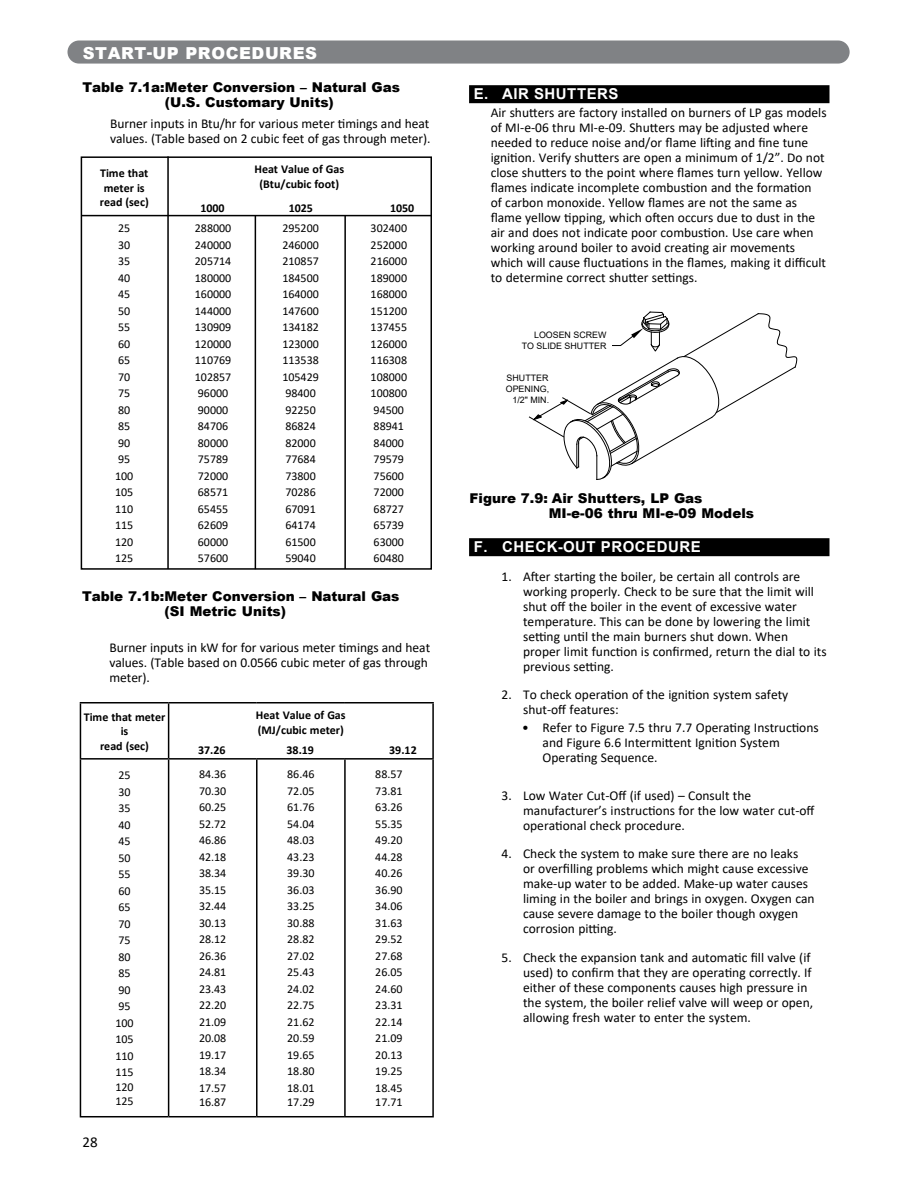
<style>
.page{position:relative;width:918px;height:1188px;background:#fff}
.page>*{position:absolute;margin:0;border:0;box-sizing:border-box;transform-origin:0 0}
.t1{font:900 16.5px "Arial";letter-spacing:.035em;color:#fff}
.t2{font:700 15px "Arial";letter-spacing:.035em;color:#fff}
.t3{font:15px "Calibri";color:#000}
.t4{font:13.5px/15px "Calibri";color:#000}
.t5{font:900 13.5px/15px "Arial";color:#000}
.t6{font:12px/16.5px "Calibri";color:#000}
.t7{font:700 12px/14.4px "Calibri";color:#000;text-align:center}
.t8{font:8.85px/10.6px "Arial";color:#000;text-align:right}
</style>
<div class="page">
<div style="left:68px;top:40px;width:782px;height:24px;background:#808285;border-radius:12px"></div>
<div style="left:469px;top:85px;width:361px;height:18px;background:#000"></div>
<div style="left:469px;top:538px;width:361px;height:18px;background:#000"></div>
<svg style="left:81px;top:704px;width:89px;height:412px"></svg>
<hr style="left:80px;top:702px;width:89px;height:2px;background:#000">
<hr style="left:80px;top:704px;width:1px;height:54px;background:#000">
<hr style="left:169px;top:702px;width:88px;height:2px;background:#000">
<hr style="left:168px;top:704px;width:1px;height:54px;background:#000">
<hr style="left:257px;top:702px;width:88px;height:2px;background:#000">
<hr style="left:345px;top:702px;width:89px;height:2px;background:#000">
<hr style="left:432px;top:704px;width:2px;height:54px;background:#000">
<hr style="left:80px;top:758px;width:89px;height:2px;background:#000">
<hr style="left:80px;top:760px;width:1px;height:356px;background:#000">
<hr style="left:169px;top:758px;width:88px;height:2px;background:#000">
<hr style="left:168px;top:760px;width:1px;height:356px;background:#000">
<hr style="left:257px;top:758px;width:88px;height:2px;background:#000">
<hr style="left:256px;top:760px;width:2px;height:356px;background:#000">
<hr style="left:345px;top:758px;width:89px;height:2px;background:#000">
<hr style="left:344px;top:760px;width:2px;height:356px;background:#000">
<hr style="left:432px;top:760px;width:2px;height:356px;background:#000">
<hr style="left:80px;top:1116px;width:89px;height:1px;background:#000">
<hr style="left:169px;top:1116px;width:88px;height:1px;background:#000">
<hr style="left:257px;top:1116px;width:88px;height:1px;background:#000">
<hr style="left:345px;top:1116px;width:89px;height:1px;background:#000">
<div style="left:81px;top:156px;width:351px;height:414px;border:2px solid #000"></div>
<hr style="left:82px;top:215px;width:350px;height:1px;background:#000">
<hr style="left:167px;top:156px;width:2px;height:413px;background:#000">
<hr style="left:255px;top:215px;width:1px;height:354px;background:#000">
<hr style="left:344px;top:216px;width:2px;height:353px;background:#000">
<svg style="left:528px;top:311px;width:270px;height:169px"></svg>
<p class="t1" style="left:83px;top:41px;width:236px">START-UP PROCEDURES</p>
<p class="t5" style="left:165px;top:79px;width:237px;text-indent:-82px">Table 7.1a:Meter Conversion – Natural Gas (U.S. Customary Units)</p>
<p class="t4" style="left:110px;top:116px;width:322px">Burner inputs in Btu/hr for various meter timings and heat values. (Table based on 2 cubic feet of gas through meter).</p>
<p class="t7" style="left:100px;top:166px;width:50px">Time that meter is read (sec)</p>
<p class="t7" style="left:254px;top:162px;width:91px">Heat Value of Gas (Btu/cubic foot)</p>
<p class="t7" style="left:200px;top:200px;width:26px">1000</p>
<p class="t7" style="left:289px;top:200px;width:26px">1025</p>
<p class="t7" style="left:390px;top:200px;width:26px">1050</p>
<p class="t6" style="left:115px;top:219px;width:20px">25<br>30<br>35<br>40<br>45<br>50<br>55<br>60<br>65<br>70<br>75<br>80<br>85<br>90<br>95<br>100<br>105<br>110<br>115<br>120<br>125</p>
<p class="t6" style="left:282px;top:219px;width:38px">295200<br>246000<br>210857<br>184500<br>164000<br>147600<br>134182<br>123000<br>113538<br>105429<br>98400<br>92250<br>86824<br>82000<br>77684<br>73800<br>70286<br>67091<br>64174<br>61500<br>59040</p>
<p class="t6" style="left:371px;top:219px;width:38px">302400<br>252000<br>216000<br>189000<br>168000<br>151200<br>137455<br>126000<br>116308<br>108000<br>100800<br>94500<br>88941<br>84000<br>79579<br>75600<br>72000<br>68727<br>65739<br>63000<br>60480</p>
<p class="t6" style="left:195px;top:219px;width:38px">288000<br>240000<br>205714<br>180000<br>160000<br>144000<br>130909<br>120000<br>110769<br>102857<br>96000<br>90000<br>84706<br>80000<br>75789<br>72000<br>68571<br>65455<br>62609<br>60000<br>57600</p>
<p class="t5" style="left:165px;top:588px;width:237px;text-indent:-82px">Table 7.1b:Meter Conversion – Natural Gas (SI Metric Units)</p>
<p class="t4" style="left:110px;top:639px;width:322px">Burner inputs in kW for for various meter timings and heat values. (Table based on 0.0566 cubic meter of gas through meter).</p>
<p class="t7" style="left:84px;top:710px;width:83px">Time that meter is<br>read (sec)</p>
<p class="t7" style="left:256px;top:708px;width:91px;text-align:left">Heat Value of Gas (MJ/cubic meter)</p>
<p class="t7" style="left:198px;top:743px;width:29px">37.26</p>
<p class="t7" style="left:287px;top:743px;width:29px">38.19</p>
<p class="t7" style="left:389px;top:743px;width:29px">39.12</p>
<p class="t3" style="left:82px;top:1131px;width:17px">28</p>
<p class="t6" style="left:115px;top:767px;width:20px">25<br>30<br>35<br>40<br>45<br>50<br>55<br>60<br>65<br>70<br>75<br>80<br>85<br>90<br>95<br>100<br>105<br>110<br>115</p>
<p class="t6" style="left:115px;top:1079px;width:20px;line-height:14.4px">120<br>125</p>
<p class="t6" style="left:199px;top:766px;width:29px;text-align:justify">84.36<br>70.30<br>60.25<br>52.72<br>46.86<br>42.18<br>38.34<br>35.15<br>32.44<br>30.13<br>28.12<br>26.36<br>24.81<br>23.43<br>22.20<br>21.09<br>20.08<br>19.17<br>18.34<br>17.57</p>
<p class="t6" style="left:199px;top:1094px;width:29px">16.87</p>
<p class="t6" style="left:287px;top:766px;width:29px;text-align:justify">86.46<br>72.05<br>61.76<br>54.04<br>48.03<br>43.23<br>39.30<br>36.03<br>33.25<br>30.88<br>28.82<br>27.02<br>25.43<br>24.02<br>22.75<br>21.62<br>20.59<br>19.65<br>18.80<br>18.01</p>
<p class="t6" style="left:287px;top:1094px;width:29px">17.29</p>
<p class="t6" style="left:375px;top:766px;width:29px;text-align:justify">88.57<br>73.81<br>63.26<br>55.35<br>49.20<br>44.28<br>40.26<br>36.90<br>34.06<br>31.63<br>29.52<br>27.68<br>26.05<br>24.60<br>23.31<br>22.14<br>21.09<br>20.13<br>19.25<br>18.45</p>
<p class="t6" style="left:375px;top:1094px;width:29px">17.71</p>
<p class="t2" style="left:474px;top:84px;width:146px">E. AIR SHUTTERS</p>
<p class="t4" style="left:491px;top:105px;width:337px">Air shutters are factory installed on burners of LP gas models of MI-e-06 thru MI-e-09. Shutters may be adjusted where needed to reduce noise and/or flame lifting and fine tune ignition. Verify shutters are open a minimum of 1/2”. Do not close shutters to the point where flames turn yellow. Yellow flames indicate incomplete combustion and the formation<br>of carbon monoxide. Yellow flames are not the same as flame yellow tipping, which often occurs due to dust in the air and does not indicate poor combustion. Use care when working around boiler to avoid creating air movements which will cause fluctuations in the flames, making it difficult to determine correct shutter settings.</p>
<p class="t8" style="left:522px;top:330px;width:86px">LOOSEN SCREW<br>TO SLIDE SHUTTER</p>
<p class="t8" style="left:506px;top:373px;width:45px">SHUTTER<br>OPENING,<br>1/2" MIN.</p>
<p class="t5" style="left:549px;top:490px;width:207px;text-indent:-79px">Figure 7.9: Air Shutters, LP Gas<br>MI-e-06 thru MI-e-09 Models</p>
<p class="t2" style="left:474px;top:537px;width:228px">F. CHECK-OUT PROCEDURE</p>
<p class="t4" style="left:523px;top:569px;width:305px;text-indent:-22px">1. After starting the boiler, be certain all controls are working properly. Check to be sure that the limit will shut off the boiler in the event of excessive water temperature. This can be done by lowering the limit setting until the main burners shut down. When proper limit function is confirmed, return the dial to its previous setting.</p>
<p class="t4" style="left:523px;top:687px;width:267px;text-indent:-22px">2. To check operation of the ignition system safety shut-off features:</p>
<p class="t4" style="left:543px;top:720px;width:278px;text-indent:-21px">• Refer to Figure 7.5 thru 7.7 Operating Instructions and Figure 6.6 Intermittent Ignition System<br>Operating Sequence.</p>
<p class="t4" style="left:523px;top:788px;width:293px;text-indent:-22px">3. Low Water Cut-Off (if used) – Consult the manufacturer’s instructions for the low water cut-off operational check procedure.</p>
<p class="t4" style="left:523px;top:846px;width:293px;text-indent:-22px">4. Check the system to make sure there are no leaks<br>or overfilling problems which might cause excessive make-up water to be added. Make-up water causes liming in the boiler and brings in oxygen. Oxygen can cause severe damage to the boiler though oxygen corrosion pitting.</p>
<p class="t4" style="left:523px;top:950px;width:292px;text-indent:-22px">5. Check the expansion tank and automatic fill valve (if used) to confirm that they are operating correctly. If either of these components causes high pressure in the system, the boiler relief valve will weep or open, allowing fresh water to enter the system.</p>
</div>
